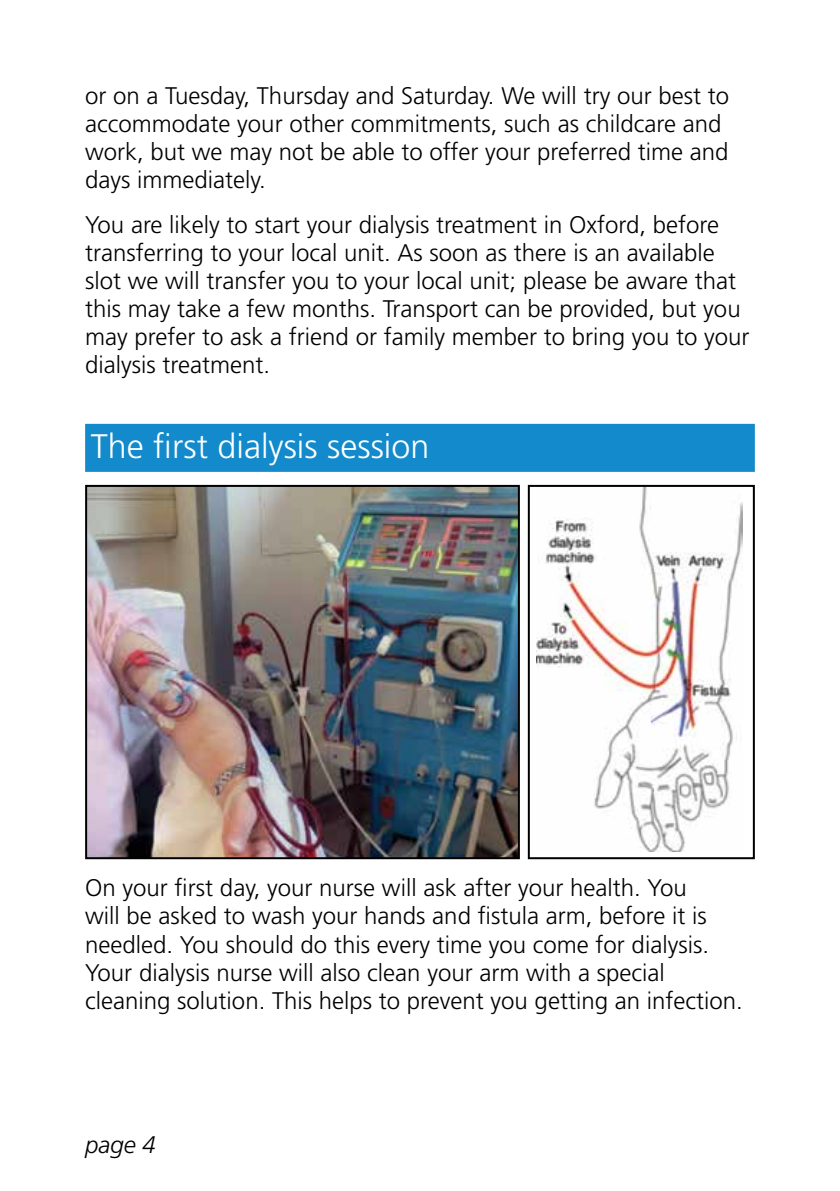
<style>
.page{position:relative;width:840px;height:1191px;background:#fff}
.page>*{position:absolute;margin:0;border:0;box-sizing:border-box;transform-origin:0 0}
.t1{font:300 34px "Frutiger";color:#fff}
.t2{font:300 24px/28px "Frutiger";color:#000}
.t3{font:italic 300 24px "Frutiger";color:#000}
</style>
<div class="page">
<div style="left:85px;top:424px;width:669px;height:48px;background:#128acb"></div>
<img style="left:536px;top:488px;width:206px;height:363px">
<div style="left:527px;top:485px;width:227px;height:374px;border:2px solid #000"></div>
<img style="left:88px;top:488px;width:428px;height:368px">
<div style="left:85px;top:485px;width:434px;height:374px;border:2px solid #000"></div>
<p class="t2" style="left:85px;top:82px;width:645px">or on a Tuesday, Thursday and Saturday. We will try our best to accommodate your other commitments, such as childcare and work, but we may not be able to offer your preferred time and days immediately.</p>
<p class="t2" style="left:85px;top:211px;width:665px">You are likely to start your dialysis treatment in Oxford, before transferring to your local unit. As soon as there is an available slot we will transfer you to your local unit; please be aware that this may take a few months. Transport can be provided, but you may prefer to ask a friend or family member to bring you to your dialysis treatment.</p>
<h1 class="t1" style="left:91px;top:427px;width:340px">The first dialysis session</h1>
<p class="t2" style="left:85px;top:874px;width:659px">On your first day, your nurse will ask after your health. You<br>will be asked to wash your hands and fistula arm, before it is needled. You should do this every time you come for dialysis.<br>Your dialysis nurse will also clean your arm with a special cleaning solution. This helps to prevent you getting an infection.</p>
<p class="t3" style="left:85px;top:1131px;width:72px">page 4</p>
</div>
